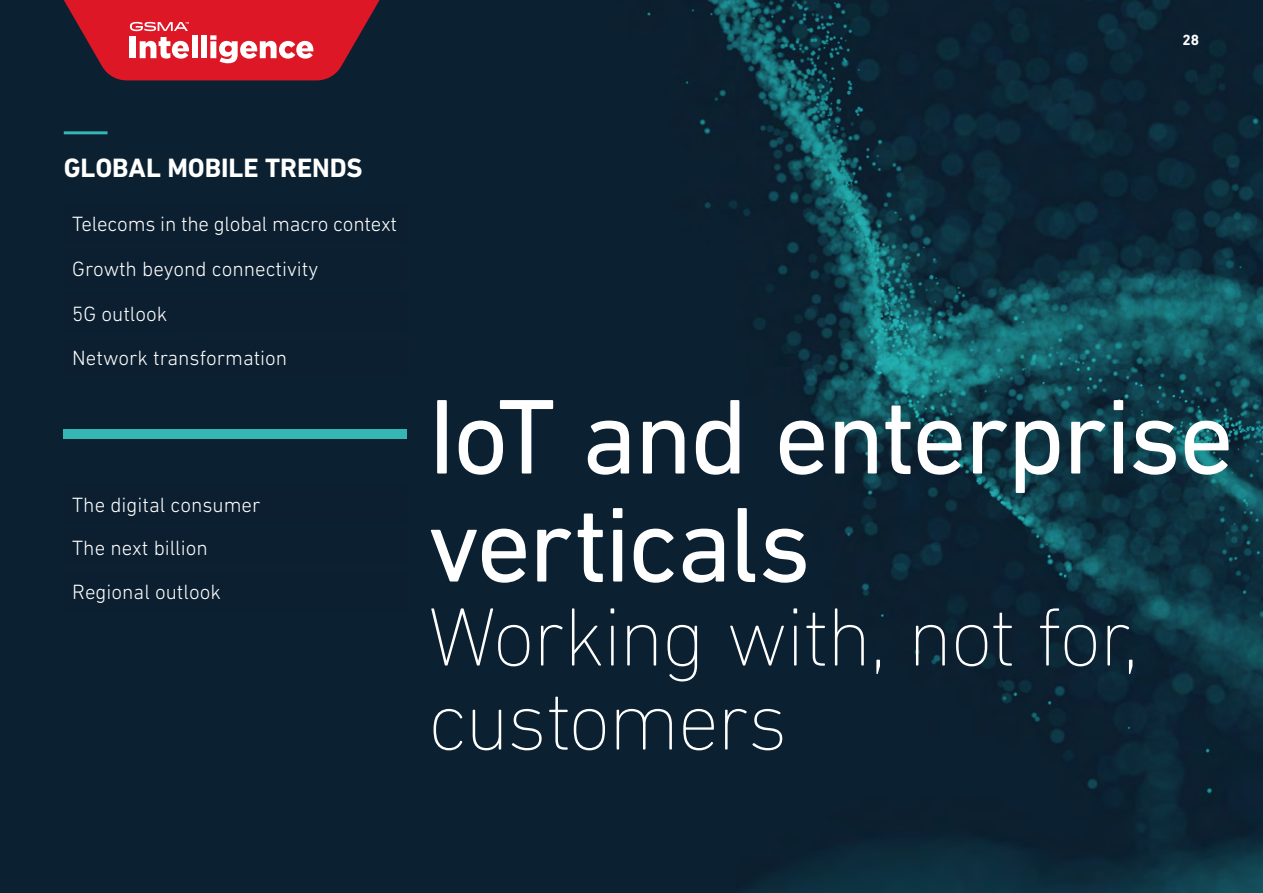
<style>
.page{position:relative;width:1263px;height:893px;background:#fff}
.page>*{position:absolute;margin:0;border:0;box-sizing:border-box;transform-origin:0 0}
.t1{font:108px/108px "DIN Next LT Pro";letter-spacing:-.03em;color:#fff}
.t2{font:200 84px/84px "DIN Next LT Pro";letter-spacing:-.025em;color:#fff}
.Slide_title{font:700 27px "DIN Next LT Pro";letter-spacing:-.005em;color:#fff}
.Text{font:300 21px "DIN Next LT Pro";color:#fff}
.t3{font:700 15px "DIN Next LT Pro";color:#fff}
</style>
<div class="page">
<img style="left:0;top:0;width:1263px;height:893px">
<svg style="left:64px;top:0;width:315px;height:80px;background:#c22f3c"></svg>
<hr style="left:64px;top:131px;width:44px;height:3px;background:#35b6b4">
<div style="left:64px;top:204px;width:343px;height:37px;background:#0e1f30"></div>
<div style="left:64px;top:249px;width:343px;height:37px;background:#0e1f30"></div>
<div style="left:64px;top:294px;width:343px;height:37px;background:#0e1f30"></div>
<div style="left:64px;top:339px;width:343px;height:37px;background:#0e1f30"></div>
<div style="left:64px;top:485px;width:343px;height:38px;background:#0e1f30"></div>
<div style="left:64px;top:528px;width:343px;height:37px;background:#0e1f30"></div>
<div style="left:64px;top:429px;width:343px;height:9px;background:#35b6b4"></div>
<div style="left:64px;top:573px;width:343px;height:37px;background:#0e1f30"></div>
<p class="t3" style="left:1182px;top:31px;width:18px">28</p>
<p class="Slide_title" style="left:64px;top:152px;width:300px">GLOBAL MOBILE TRENDS</p>
<p class="Text" style="left:72px;top:211px;width:326px">Telecoms in the global macro context</p>
<p class="Text" style="left:72px;top:256px;width:247px">Growth beyond connectivity</p>
<p class="Text" style="left:72px;top:301px;width:96px">5G outlook</p>
<p class="Text" style="left:72px;top:346px;width:217px">Network transformation</p>
<p class="Text" style="left:72px;top:493px;width:190px">The digital consumer</p>
<p class="Text" style="left:72px;top:536px;width:137px">The next billion</p>
<p class="Text" style="left:72px;top:580px;width:150px">Regional outlook</p>
<p class="t1" style="left:428px;top:381px;width:808px">IoT and enterprise verticals</p>
<p class="t2" style="left:428px;top:594px;width:712px">Working with, not for, customers</p>
</div>
